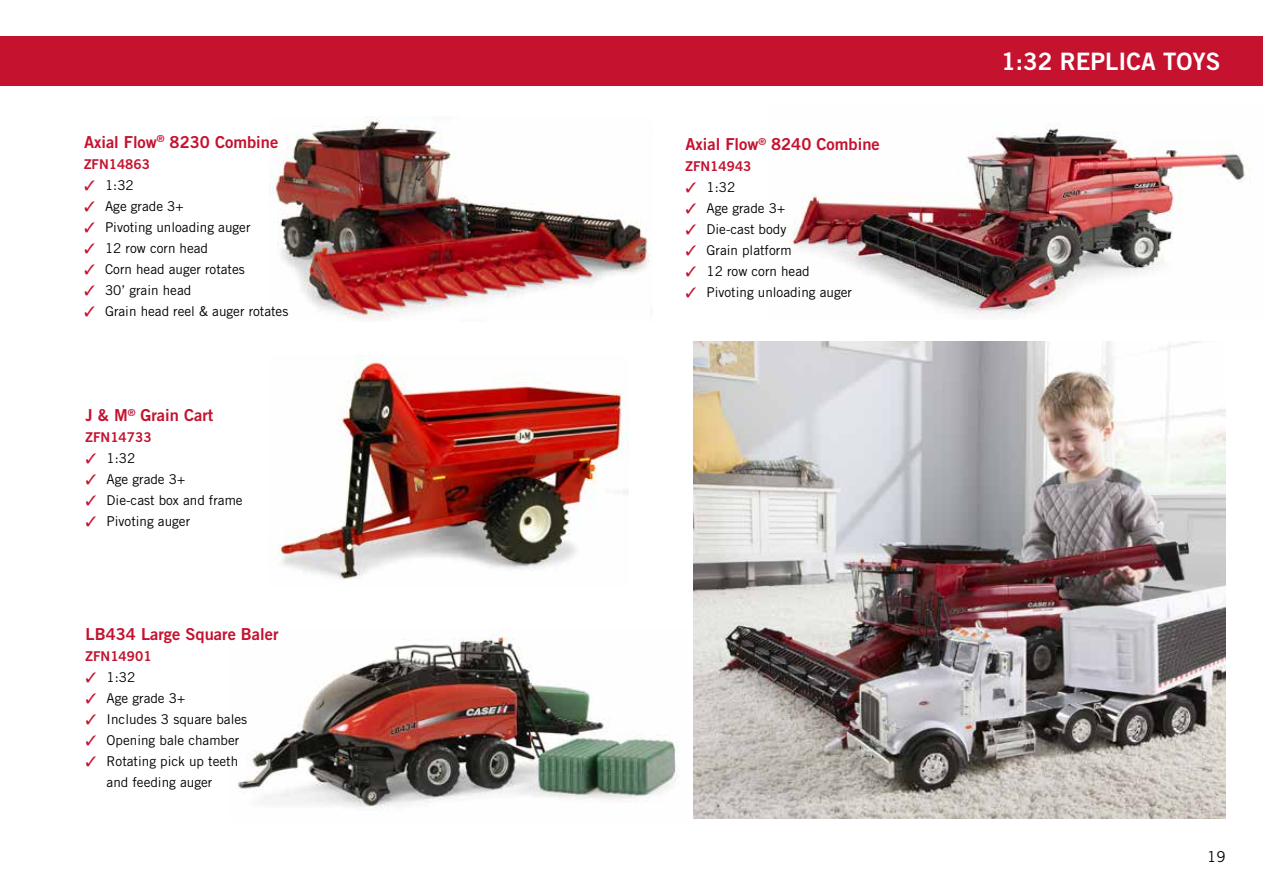
<style>
.page{position:relative;width:1263px;height:893px;background:#fff}
.page>*{position:absolute;margin:0;border:0;box-sizing:border-box;transform-origin:0 0}
.t1{font:24px "Trade Gothic LT Std Bd 2";color:#fff}
.t2{font:16.5px "Trade Gothic LT Std Bd 2";color:#c4122f}
.t3{font:15px "Trade Gothic";color:#000}
.t4{font:13.5px/21px "Trade Gothic LT Std";color:#000;text-align:center}
.t5{font:13.5px "Trade Gothic LT Std Bd 2";color:#c4122f}
.s1{color:#c4122f}
</style>
<div class="page">
<div style="left:0;top:37px;width:1263px;height:49px;background:#c4122f"></div>
<img style="left:785px;top:123px;width:465px;height:191px">
<img style="left:270px;top:117px;width:380px;height:205px">
<img style="left:237px;top:629px;width:441px;height:181px">
<img style="left:278px;top:355px;width:351px;height:225px">
<img style="left:693px;top:341px;width:533px;height:478px">
<p class="t2" style="left:84px;top:132px;width:196px">Axial Flow<sup>®</sup> 8230 Combine</p>
<p class="t5" style="left:84px;top:156px;width:68px">ZFN14863</p>
<p class="t4" style="left:84px;top:175px;width:51px"><span class="s1">✓</span> 1:32</p>
<p class="t4" style="left:84px;top:196px;width:101px"><span class="s1">✓</span> Age grade 3+</p>
<p class="t4" style="left:84px;top:217px;width:168px"><span class="s1">✓</span> Pivoting unloading auger</p>
<p class="t4" style="left:84px;top:238px;width:126px"><span class="s1">✓</span> 12 row corn head</p>
<p class="t4" style="left:84px;top:259px;width:162px"><span class="s1">✓</span> Corn head auger rotates</p>
<p class="t4" style="left:84px;top:280px;width:109px"><span class="s1">✓</span> 30’ grain head</p>
<p class="t4" style="left:84px;top:301px;width:206px"><span class="s1">✓</span> Grain head reel &amp; auger rotates</p>
<p class="t2" style="left:86px;top:405px;width:129px">J &amp; M<sup>®</sup> Grain Cart</p>
<p class="t5" style="left:86px;top:429px;width:68px">ZFN14733</p>
<p class="t4" style="left:86px;top:448px;width:51px"><span class="s1">✓</span> 1:32</p>
<p class="t4" style="left:86px;top:469px;width:101px"><span class="s1">✓</span> Age grade 3+</p>
<p class="t4" style="left:86px;top:490px;width:159px"><span class="s1">✓</span> Die-cast box and frame</p>
<p class="t4" style="left:86px;top:511px;width:106px"><span class="s1">✓</span> Pivoting auger</p>
<p class="t2" style="left:86px;top:624px;width:194px">LB434 Large Square Baler</p>
<p class="t5" style="left:86px;top:648px;width:68px">ZFN14901</p>
<p class="t4" style="left:86px;top:667px;width:51px"><span class="s1">✓</span> 1:32</p>
<p class="t4" style="left:86px;top:688px;width:101px"><span class="s1">✓</span> Age grade 3+</p>
<p class="t4" style="left:86px;top:709px;width:163px"><span class="s1">✓</span> Includes 3 square bales</p>
<p class="t4" style="left:86px;top:730px;width:155px"><span class="s1">✓</span> Opening bale chamber</p>
<p class="t4" style="left:86px;top:751px;width:154px"><span class="s1">✓</span> Rotating pick up teeth and feeding auger</p>
<p class="t2" style="left:685px;top:134px;width:196px">Axial Flow<sup>®</sup> 8240 Combine</p>
<p class="t5" style="left:685px;top:158px;width:68px">ZFN14943</p>
<p class="t4" style="left:685px;top:177px;width:51px"><span class="s1">✓</span> 1:32</p>
<p class="t4" style="left:685px;top:198px;width:101px"><span class="s1">✓</span> Age grade 3+</p>
<p class="t4" style="left:685px;top:219px;width:102px"><span class="s1">✓</span> Die-cast body</p>
<p class="t4" style="left:685px;top:240px;width:108px"><span class="s1">✓</span> Grain platform</p>
<p class="t4" style="left:685px;top:261px;width:126px"><span class="s1">✓</span> 12 row corn head</p>
<p class="t4" style="left:685px;top:282px;width:168px"><span class="s1">✓</span> Pivoting unloading auger</p>
<h1 class="t1" style="left:1001px;top:47px;width:221px">1:32 REPLICA TOYS</h1>
<p class="t3" style="left:1207px;top:848px;width:20px">19</p>
</div>
